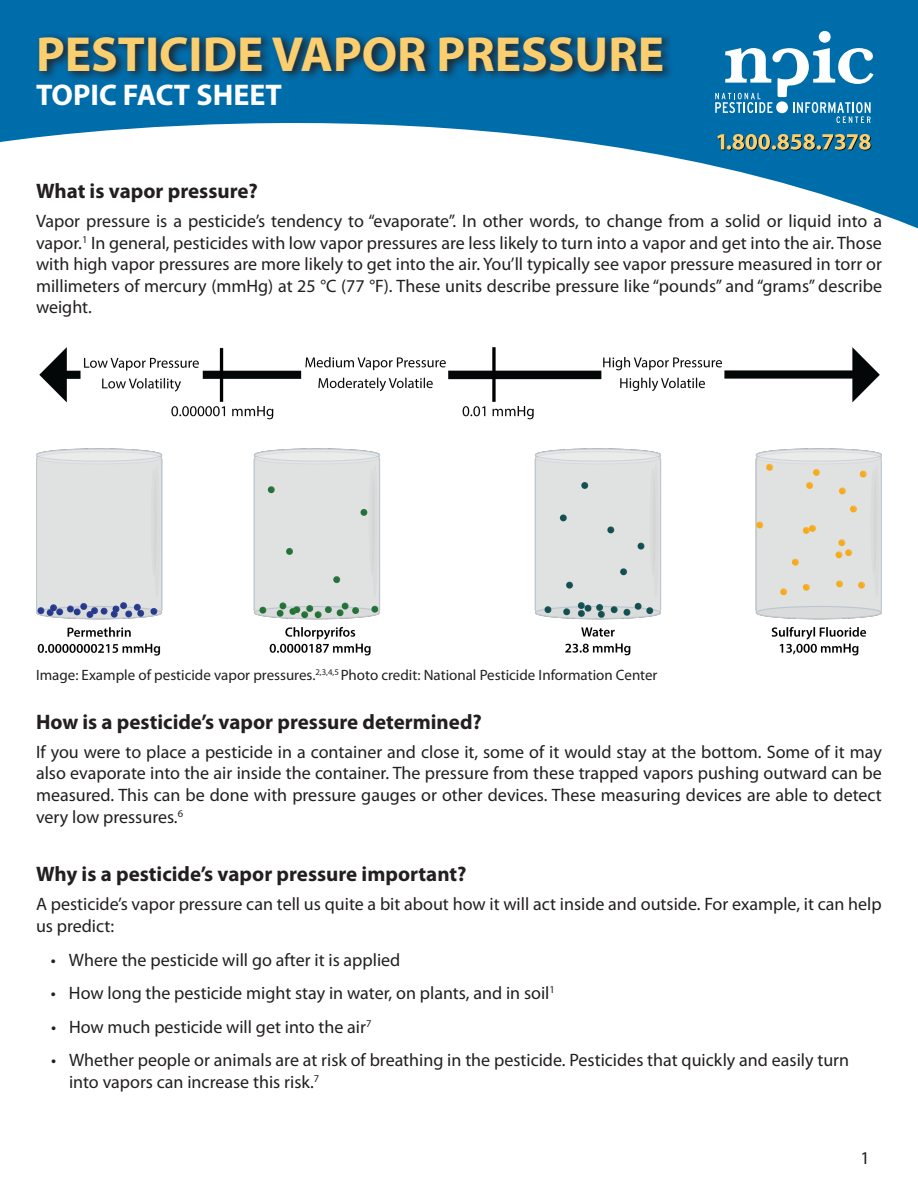
<style>
.page{position:relative;width:918px;height:1188px;background:#fff}
.page>*{position:absolute;margin:0;border:0;box-sizing:border-box;transform-origin:0 0}
.t1{font:700 49.5px "Myriad Pro";color:#fbce6f}
.t2{font:700 30px "Myriad Pro";color:#fff}
.t3{font:700 21px "Myriad Pro";color:#231f20}
.t4{font:18px/21.6px "Myriad Pro";color:#231f20;text-align:justify}
.t5{font:15px "Myriad Pro";color:#231f20}
</style>
<div class="page">
<svg style="left:0;top:0;width:918px;height:228px;fill:#006dab"></svg>
<svg style="left:36px;top:31px;width:639px;height:50px;background:#0b527c"></svg>
<svg style="left:715px;top:31px;width:159px;height:92px"></svg>
<svg style="left:717px;top:134px;width:154px;height:16px;background:#738e7c"></svg>
<img style="left:36px;top:347px;width:846px;height:308px">
<h1 class="t1" style="left:36px;top:22px;width:630px">PESTICIDE VAPOR PRESSURE</h1>
<h2 class="t2" style="left:36px;top:75px;width:247px">TOPIC FACT SHEET</h2>
<p class="t3" style="left:36px;top:177px;width:223px">What is vapor pressure?</p>
<p class="t4" style="left:36px;top:210px;width:848px">Vapor pressure is a pesticide’s tendency to “evaporate”. In other words, to change from a solid or liquid into a vapor.<sup>1</sup> In general, pesticides with low vapor pressures are less likely to turn into a vapor and get into the air. Those with high vapor pressures are more likely to get into the air. You’ll typically see vapor pressure measured in torr or millimeters of mercury (mmHg) at 25 °C (77 °F). These units describe pressure like “pounds” and “grams” describe weight.</p>
<p class="t5" style="left:36px;top:665px;width:623px">Image: Example of pesticide vapor pressures.<sup>2,3,4,5</sup> Photo credit: National Pesticide Information Center</p>
<p class="t3" style="left:36px;top:708px;width:447px">How is a pesticide’s vapor pressure determined?</p>
<p class="t4" style="left:36px;top:741px;width:847px">If you were to place a pesticide in a container and close it, some of it would stay at the bottom. Some of it may also evaporate into the air inside the container. The pressure from these trapped vapors pushing outward can be measured. This can be done with pressure gauges or other devices. These measuring devices are able to detect very low pressures.<sup>6</sup></p>
<p class="t3" style="left:36px;top:861px;width:432px">Why is a pesticide’s vapor pressure important?</p>
<p class="t4" style="left:36px;top:893px;width:847px">A pesticide’s vapor pressure can tell us quite a bit about how it will act inside and outside. For example, it can help us predict:</p>
<p class="t4" style="left:51px;top:949px;width:351px">• Where the pesticide will go after it is applied</p>
<p class="t4" style="left:51px;top:982px;width:505px">• How long the pesticide might stay in water, on plants, and in soil<sup>1</sup></p>
<p class="t4" style="left:51px;top:1016px;width:322px">• How much pesticide will get into the air<sup>7</sup></p>
<p class="t4" style="left:69px;top:1049px;width:782px;text-indent:-18px">• Whether people or animals are at risk of breathing in the pesticide. Pesticides that quickly and easily turn into vapors can increase this risk.<sup>7</sup></p>
<p class="t4" style="left:860px;top:1147px;width:11px">1</p>
</div>
